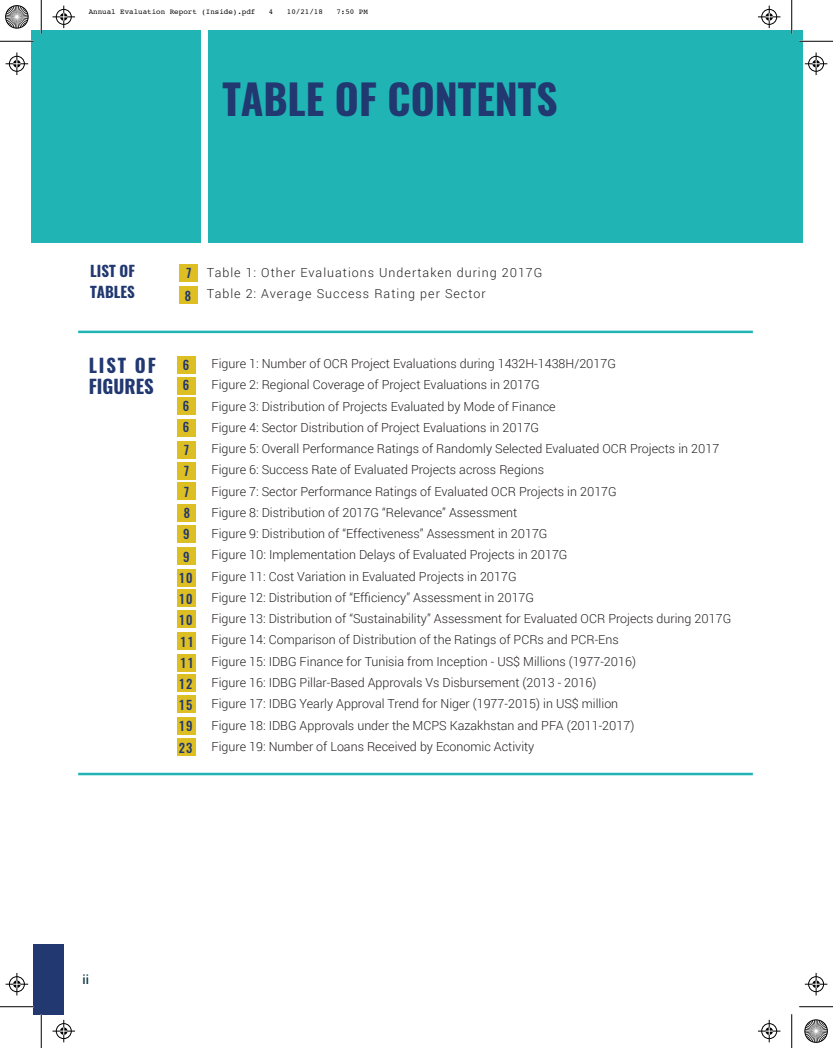
<style>
.page{position:relative;width:833px;height:1048px;background:#fff}
.page>*{position:absolute;margin:0;border:0;box-sizing:border-box;transform-origin:0 0}
.t1{font:700 41.25px "Oswald";color:#213870}
.t2{font:700 18.75px/20.9px "Oswald";color:#213870}
.t3{font:700 15px/20.9px "Oswald";color:#213870}
.t4{font:300 12.5px/21.2px "Roboto";color:#231f20}
.t5{font:300 12.5px/21.2px "Roboto";letter-spacing:.08em;color:#231f20}
.t6{font:500 12.5px/21.1px "Oswald";letter-spacing:.08em;color:#213870;text-align:justify}
.t7{font:500 12.5px "Roboto";color:#133b46}
.t8{font:7.5px "Courier";color:#000}
</style>
<div class="page">
<div style="left:33px;top:944px;width:31px;height:71px;background:#213870"></div>
<div style="left:179px;top:264px;width:18px;height:17px;background:#debf23"></div>
<div style="left:179px;top:286px;width:18px;height:18px;background:#debf23"></div>
<div style="left:177px;top:356px;width:18px;height:17px;background:#debf23"></div>
<div style="left:177px;top:377px;width:18px;height:17px;background:#debf23"></div>
<div style="left:177px;top:397px;width:18px;height:18px;background:#debf23"></div>
<div style="left:177px;top:419px;width:18px;height:17px;background:#debf23"></div>
<div style="left:177px;top:441px;width:18px;height:17px;background:#debf23"></div>
<div style="left:177px;top:462px;width:18px;height:17px;background:#debf23"></div>
<div style="left:177px;top:482px;width:18px;height:18px;background:#debf23"></div>
<div style="left:177px;top:504px;width:18px;height:17px;background:#debf23"></div>
<div style="left:177px;top:525px;width:18px;height:17px;background:#debf23"></div>
<div style="left:177px;top:547px;width:18px;height:18px;background:#debf23"></div>
<div style="left:177px;top:569px;width:18px;height:17px;background:#debf23"></div>
<div style="left:177px;top:589px;width:18px;height:17px;background:#debf23"></div>
<div style="left:177px;top:610px;width:18px;height:18px;background:#debf23"></div>
<div style="left:177px;top:632px;width:18px;height:18px;background:#debf23"></div>
<div style="left:177px;top:654px;width:18px;height:17px;background:#debf23"></div>
<div style="left:177px;top:674px;width:18px;height:17px;background:#debf23"></div>
<div style="left:177px;top:695px;width:18px;height:18px;background:#debf23"></div>
<div style="left:177px;top:717px;width:18px;height:17px;background:#debf23"></div>
<div style="left:177px;top:738px;width:18px;height:18px;background:#debf23"></div>
<hr style="left:78px;top:772px;width:674px;height:3px;background:#20b4b4">
<hr style="left:78px;top:330px;width:674px;height:3px;background:#20b4b4">
<div style="left:31px;top:30px;width:169px;height:212px;background:#20b4b4"></div>
<div style="left:208px;top:30px;width:594px;height:212px;background:#20b4b4"></div>
<hr style="left:0;top:40px;width:34px;height:2px;background:#fff">
<hr style="left:799px;top:40px;width:34px;height:2px;background:#fff">
<hr style="left:0;top:1005px;width:34px;height:2px;background:#fff">
<hr style="left:40px;top:0;width:2px;height:34px;background:#fff">
<hr style="left:40px;top:1014px;width:2px;height:33px;background:#fff">
<hr style="left:0;top:41px;width:34px;height:1px;background:#000">
<hr style="left:799px;top:41px;width:34px;height:1px;background:#000">
<hr style="left:0;top:1006px;width:34px;height:1px;background:#000">
<hr style="left:799px;top:1006px;width:34px;height:1px;background:#000">
<hr style="left:41px;top:0;width:1px;height:34px;background:#000">
<hr style="left:41px;top:1014px;width:1px;height:33px;background:#000">
<hr style="left:791px;top:0;width:1px;height:34px;background:#000">
<hr style="left:791px;top:1014px;width:1px;height:33px;background:#000">
<svg style="left:52px;top:6px;width:23px;height:22px"></svg>
<svg style="left:758px;top:6px;width:22px;height:22px"></svg>
<svg style="left:52px;top:1019px;width:23px;height:23px"></svg>
<svg style="left:758px;top:1019px;width:22px;height:23px"></svg>
<svg style="left:6px;top:52px;width:22px;height:23px"></svg>
<svg style="left:6px;top:973px;width:22px;height:22px"></svg>
<svg style="left:804px;top:52px;width:23px;height:23px"></svg>
<svg style="left:804px;top:973px;width:23px;height:22px"></svg>
<svg style="left:5px;top:5px;width:24px;height:24px"></svg>
<svg style="left:804px;top:1019px;width:24px;height:24px"></svg>
<p class="t8" style="left:89px;top:6px;width:168px">Annual Evaluation Report (Inside).pdf</p>
<p class="t8" style="left:269px;top:6px;width:6px">4</p>
<p class="t8" style="left:287px;top:6px;width:38px">10/21/18</p>
<p class="t8" style="left:336px;top:6px;width:33px">7:50 PM</p>
<h1 class="t1" style="left:222px;top:70px;width:336px">TABLE OF CONTENTS</h1>
<p class="t3" style="left:90px;top:261px;width:46px">LIST OF<br>TABLES</p>
<p class="t5" style="left:207px;top:261px;width:337px">Table 1: Other Evaluations Undertaken during 2017G<br>Table 2: Average Success Rating per Sector</p>
<p class="t6" style="left:185px;top:262px;width:8px;line-height:22.5px">7<br>8</p>
<h2 class="t2" style="left:89px;top:355px;width:69px">LIST OF<br>FIGURES</h2>
<p class="t4" style="left:211px;top:352px;width:521px">Figure 1: Number of OCR Project Evaluations during 1432H-1438H/2017G<br>Figure 2: Regional Coverage of Project Evaluations in 2017G<br>Figure 3: Distribution of Projects Evaluated by Mode of Finance<br>Figure 4: Sector Distribution of Project Evaluations in 2017G<br>Figure 5: Overall Performance Ratings of Randomly Selected Evaluated OCR Projects in 2017<br>Figure 6: Success Rate of Evaluated Projects across Regions<br>Figure 7: Sector Performance Ratings of Evaluated OCR Projects in 2017G<br>Figure 8: Distribution of 2017G “Relevance” Assessment<br>Figure 9: Distribution of “Effectiveness” Assessment in 2017G<br>Figure 10: Implementation Delays of Evaluated Projects in 2017G<br>Figure 11: Cost Variation in Evaluated Projects in 2017G<br>Figure 12: Distribution of “Efficiency” Assessment in 2017G<br>Figure 13: Distribution of “Sustainability” Assessment for Evaluated OCR Projects during 2017G Figure 14: Comparison of Distribution of the Ratings of PCRs and PCR-Ens<br>Figure 15: IDBG Finance for Tunisia from Inception - US$ Millions (1977-2016)<br>Figure 16: IDBG Pillar-Based Approvals Vs Disbursement (2013 - 2016)<br>Figure 17: IDBG Yearly Approval Trend for Niger (1977-2015) in US$ million<br>Figure 18: IDBG Approvals under the MCPS Kazakhstan and PFA (2011-2017)<br>Figure 19: Number of Loans Received by Economic Activity</p>
<p class="t6" style="left:183px;top:355px;width:8px">6</p>
<p class="t6" style="left:183px;top:375px;width:8px;line-height:20.8px">6<br>6<br>6</p>
<p class="t6" style="left:184px;top:460px;width:8px">7<br>7<br>8</p>
<p class="t6" style="left:184px;top:440px;width:7px">7</p>
<p class="t6" style="left:183px;top:523px;width:8px;line-height:22.5px">9<br>9</p>
<p class="t6" style="left:179px;top:567px;width:15px">10<br>10<br>10</p>
<p class="t6" style="left:179px;top:631px;width:16px">11<br>11<br>12<br>15<br>19<br>23</p>
<p class="t7" style="left:82px;top:970px;width:8px">ii</p>
</div>
